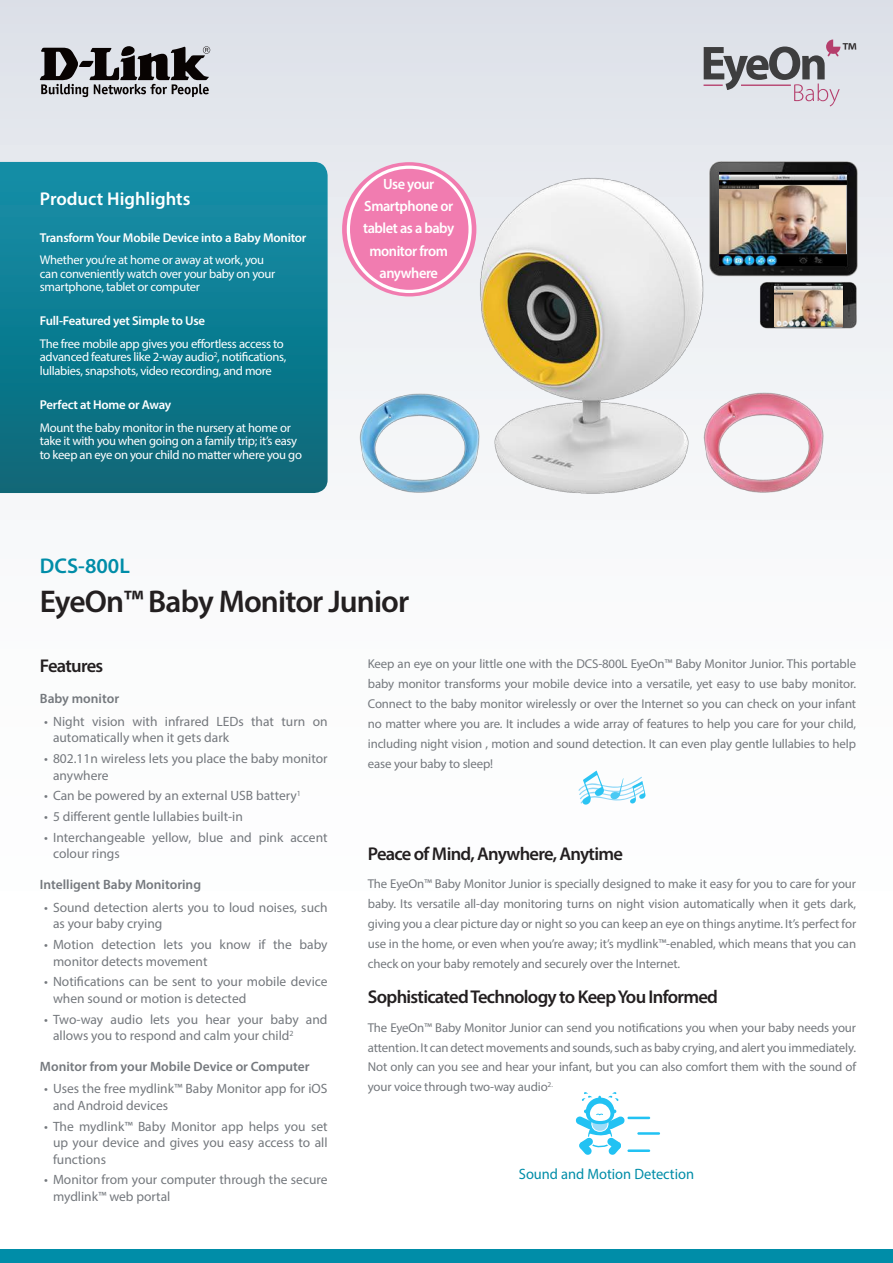
<style>
.page{position:relative;width:893px;height:1263px;background:#fff}
.page>*{position:absolute;margin:0;border:0;box-sizing:border-box;transform-origin:0 0}
.t1{font:600 31.5px "Myriad Pro";letter-spacing:-.025em;color:#231f20}
.t2{font:23.4px "Myriad Pro";color:#231f20}
.t3{font:600 21.3px "Myriad Pro";color:#008da8}
.t4{font:600 18.6px "Myriad Pro";letter-spacing:-.04em;color:#231f20}
.t5{font:600 18.6px "Myriad Pro";color:#fff}
.t6{font:15px "Myriad Pro";color:#008da8}
.t7{font:600 14.85px/22px "Myriad Pro";letter-spacing:-.03em;color:#fff;text-align:center}
.t8{font:13.5px/16.5px "Myriad Pro";color:#74787d}
.t9{font:600 13.5px "Myriad Pro";color:#74787d}
.t10{font:12.9px/20px "Myriad Pro";letter-spacing:-.01em;color:#74787d;text-align:justify}
.t11{font:600 12.9px "Myriad Pro";letter-spacing:-.015em;color:#fff}
.t12{font:12.6px/13.5px "Myriad Pro";letter-spacing:-.025em;color:#fff}
</style>
<div class="page">
<div style="left:0;top:0;width:893px;height:1084px;background:linear-gradient(to bottom,#e3e6ec,#fff)"></div>
<div style="left:0;top:1249px;width:893px;height:14px;background:#008da8"></div>
<svg style="left:0;top:162px;width:328px;height:331px;background:#0f7c90"></svg>
<svg style="left:40px;top:46px;width:170px;height:51px;background:#807f83"></svg>
<img style="left:755px;top:292px;width:106px;height:38px">
<img style="left:775px;top:292px;width:67px;height:35px">
<img style="left:693px;top:147px;width:180px;height:145px">
<img style="left:729px;top:172px;width:117px;height:94px">
<div style="left:342px;top:162px;width:134px;height:134px;background:#f17cb0;border-radius:50%"></div>
<div style="left:347px;top:166px;width:125px;height:127px;border:3px solid #fff;border-radius:50%"></div>
<svg style="left:578px;top:770px;width:68px;height:35px"></svg>
<hr style="left:627px;top:1117px;width:23px;height:2px;background:#22c2f3">
<hr style="left:637px;top:1132px;width:23px;height:3px;background:#22c2f3">
<hr style="left:627px;top:1149px;width:23px;height:3px;background:#22c2f3">
<svg style="left:575px;top:1092px;width:50px;height:63px"></svg>
<svg style="left:703px;top:40px;width:137px;height:66px;background:#b7b5bc"></svg>
<img style="left:454px;top:150px;width:275px;height:369px">
<img style="left:350px;top:383px;width:140px;height:119px">
<img style="left:693px;top:383px;width:141px;height:119px">
<h3 class="t5" style="left:40px;top:187px;width:152px">Product Highlights</h3>
<p class="t11" style="left:40px;top:229px;width:268px">Transform Your Mobile Device into a Baby Monitor</p>
<p class="t12" style="left:40px;top:253px;width:237px">Whether you’re at home or away at work, you can conveniently watch over your baby on your smartphone, tablet or computer</p>
<p class="t11" style="left:40px;top:313px;width:167px">Full-Featured yet Simple to Use</p>
<p class="t12" style="left:40px;top:337px;width:248px">The free mobile app gives you effortless access to advanced features like 2-way audio<sup>2</sup>, notifications, lullabies, snapshots, video recording, and more</p>
<p class="t11" style="left:40px;top:397px;width:133px">Perfect at Home or Away</p>
<p class="t12" style="left:40px;top:421px;width:264px">Mount the baby monitor in the nursery at home or take it with you when going on a family trip; it’s easy to keep an eye on your child no matter where you go</p>
<h3 class="t3" style="left:40px;top:552px;width:92px">DCS-800L</h3>
<p class="t7" style="left:363px;top:173px;width:93px">Use your<br>Smartphone or tablet as a baby monitor from anywhere</p>
<h1 class="t1" style="left:40px;top:582px;width:371px">EyeOn™ Baby Monitor Junior</h1>
<h2 class="t2" style="left:842px;top:37px;width:16px">™</h2>
<h3 class="t4" style="left:40px;top:654px;width:65px">Features</h3>
<p class="t9" style="left:40px;top:690px;width:81px">Baby monitor</p>
<p class="t8" style="left:53px;top:713px;width:276px;text-indent:-9px">• Night vision with infrared LEDs that turn on automatically when it gets dark</p>
<p class="t8" style="left:53px;top:750px;width:276px;text-indent:-9px">• 802.11n wireless lets you place the baby monitor anywhere</p>
<p class="t8" style="left:44px;top:787px;width:258px">• Can be powered by an external USB battery<sup>1</sup></p>
<p class="t8" style="left:44px;top:808px;width:200px">• 5 different gentle lullabies built-in</p>
<p class="t8" style="left:53px;top:829px;width:276px;text-indent:-9px">• Interchangeable yellow, blue and pink accent colour rings</p>
<p class="t9" style="left:40px;top:876px;width:163px">Intelligent Baby Monitoring</p>
<p class="t8" style="left:53px;top:899px;width:276px;text-indent:-9px">• Sound detection alerts you to loud noises, such as your baby crying</p>
<p class="t8" style="left:53px;top:936px;width:276px;text-indent:-9px">• Motion detection lets you know if the baby monitor detects movement</p>
<p class="t8" style="left:53px;top:973px;width:276px;text-indent:-9px">• Notifications can be sent to your mobile device when sound or motion is detected</p>
<p class="t8" style="left:53px;top:1010px;width:276px;text-indent:-9px">• Two-way audio lets you hear your baby and allows you to respond and calm your child<sup>2</sup></p>
<p class="t9" style="left:40px;top:1057px;width:271px">Monitor from your Mobile Device or Computer</p>
<p class="t8" style="left:53px;top:1080px;width:276px;text-indent:-9px">• Uses the free mydlink™ Baby Monitor app for iOS and Android devices</p>
<p class="t8" style="left:53px;top:1118px;width:276px;text-align:justify;text-indent:-9px">• The mydlink™ Baby Monitor app helps you set up your device and gives you easy access to all functions</p>
<p class="t8" style="left:53px;top:1171px;width:276px;text-indent:-9px">• Monitor from your computer through the secure mydlink™ web portal</p>
<p class="t10" style="left:368px;top:654px;width:490px">Keep an eye on your little one with the DCS-800L EyeOn™ Baby Monitor Junior. This portable baby monitor transforms your mobile device into a versatile, yet easy to use baby monitor.<br>Connect to the baby monitor wirelessly or over the Internet so you can check on your infant no matter where you are. It includes a wide array of features to help you care for your child, including night vision , motion and sound detection. It can even play gentle lullabies to help ease your baby to sleep!</p>
<h3 class="t4" style="left:368px;top:842px;width:257px">Peace of Mind, Anywhere, Anytime</h3>
<p class="t10" style="left:368px;top:874px;width:490px">The EyeOn™ Baby Monitor Junior is specially designed to make it easy for you to care for your baby. Its versatile all-day monitoring turns on night vision automatically when it gets dark, giving you a clear picture day or night so you can keep an eye on things anytime. It’s perfect for use in the home, or even when you’re away; it’s mydlink™-enabled, which means that you can check on your baby remotely and securely over the Internet.</p>
<h3 class="t4" style="left:368px;top:985px;width:352px">Sophisticated Technology to Keep You Informed</h3>
<p class="t10" style="left:368px;top:1017px;width:490px">The EyeOn™ Baby Monitor Junior can send you notifications you when your baby needs your attention. It can detect movements and sounds, such as baby crying, and alert you immediately.<br>Not only can you see and hear your infant, but you can also comfort them with the sound of your voice through two-way audio<sup>2.</sup></p>
<p class="t6" style="left:519px;top:1165px;width:177px">Sound and Motion Detection</p>
</div>
